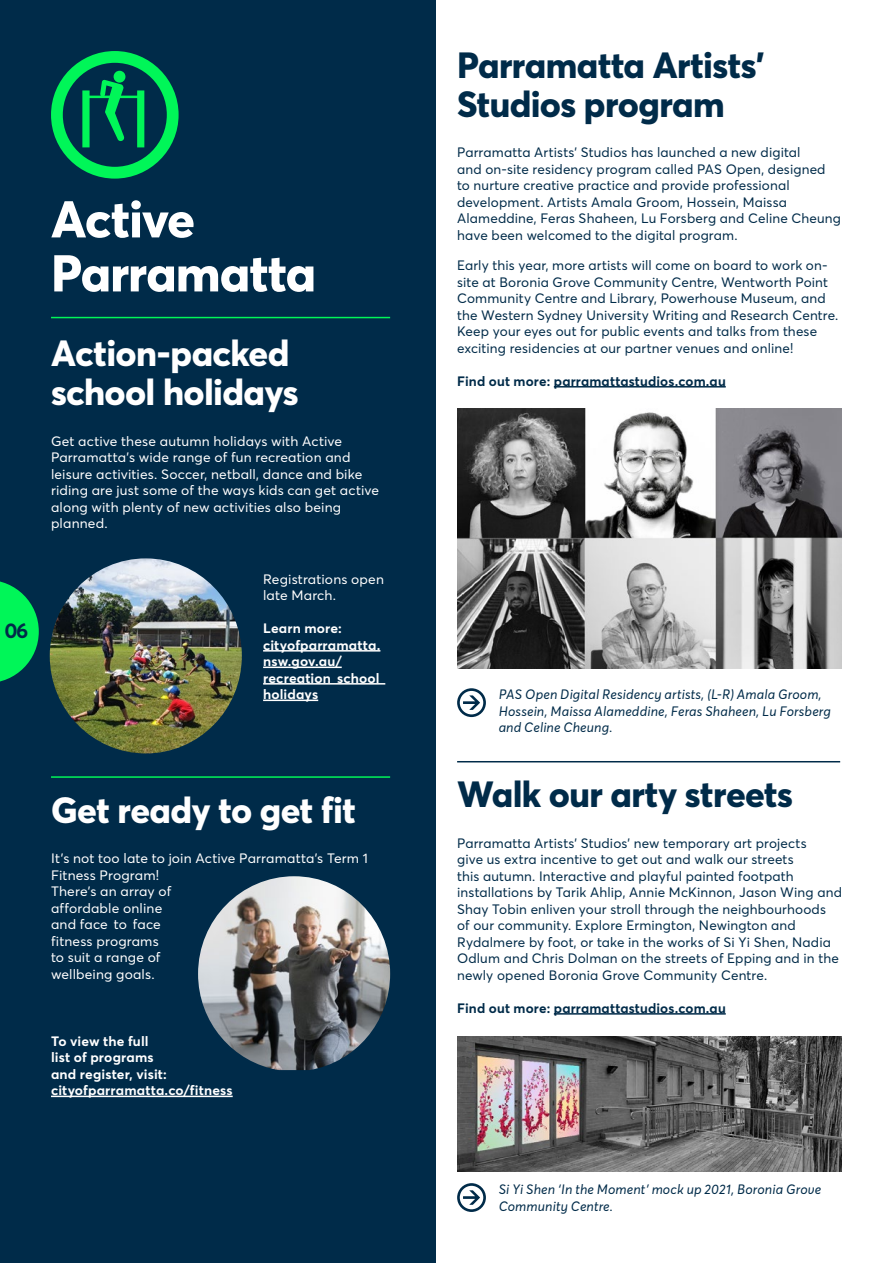
<style>
.page{position:relative;width:893px;height:1263px;background:#fff}
.page>*{position:absolute;margin:0;border:0;box-sizing:border-box;transform-origin:0 0}
.t1{font:800 51px/54px "Parramatta";letter-spacing:-.02em;color:#fff}
.t2{font:800 36px/39px "Parramatta";letter-spacing:-.015em;color:#002b49}
.t3{font:800 36px/39px "Parramatta";letter-spacing:-.02em;color:#fff}
.t4{font:700 21px "Parramatta";color:#002b49}
.t5{font:13.5px/16.5px "Parramatta";letter-spacing:.01em;color:#002b49}
.t6{font:13.5px/16.5px "Parramatta";letter-spacing:.01em;color:#fff}
.t7{font:italic 13.5px/16.5px "Parramatta";letter-spacing:.01em;color:#002b49}
.t8{font:700 13.5px/16.5px "Parramatta";letter-spacing:.01em;color:#fff}
.t9{font:700 13.5px "Parramatta";letter-spacing:.015em;color:#002b49}
</style>
<div class="page">
<div style="left:0;top:0;width:436px;height:1263px;background:#002b49"></div>
<hr style="left:51px;top:776px;width:339px;height:2px;background:#00f658">
<hr style="left:51px;top:317px;width:339px;height:1px;background:#00f658">
<hr style="left:51px;top:1095px;width:182px;height:2px;background:#fff">
<hr style="left:263px;top:699px;width:55px;height:2px;background:#fff">
<hr style="left:263px;top:683px;width:122px;height:1px;background:#fff">
<hr style="left:263px;top:666px;width:79px;height:2px;background:#fff">
<hr style="left:263px;top:650px;width:117px;height:1px;background:#fff">
<hr style="left:457px;top:761px;width:383px;height:1px;background:#002b49">
<hr style="left:554px;top:386px;width:172px;height:1px;background:#002b49">
<hr style="left:554px;top:1013px;width:172px;height:1px;background:#002b49">
<svg style="left:51px;top:51px;width:128px;height:128px"></svg>
<svg style="left:0;top:581px;width:39px;height:101px"></svg>
<img style="left:50px;top:558px;width:192px;height:195px">
<img style="left:198px;top:876px;width:192px;height:194px">
<img style="left:457px;top:408px;width:385px;height:261px">
<svg style="left:457px;top:688px;width:29px;height:29px"></svg>
<img style="left:457px;top:1036px;width:385px;height:135px">
<svg style="left:457px;top:1183px;width:29px;height:29px"></svg>
<h3 class="t4" style="left:5px;top:616px;width:25px">06</h3>
<h2 class="t1" style="left:51px;top:190px;width:267px">Active<br>Parramatta</h2>
<h3 class="t3" style="left:51px;top:332px;width:249px">Action-packed school holidays</h3>
<p class="t6" style="left:51px;top:432px;width:330px">Get active these autumn holidays with Active Parramatta’s wide range of fun recreation and leisure activities. Soccer, netball, dance and bike riding are just some of the ways kids can get active along with plenty of new activities also being planned.</p>
<p class="t6" style="left:263px;top:570px;width:122px">Registrations open late March.</p>
<p class="t8" style="left:263px;top:619px;width:119px">Learn more: cityofparramatta. nsw.gov.au/ recreation school holidays</p>
<h3 class="t3" style="left:51px;top:789px;width:306px">Get ready to get fit</h3>
<p class="t6" style="left:51px;top:850px;width:319px">It’s not too late to join Active Parramatta’s Term 1<br>Fitness Program!<br>There’s an array of<br>affordable online<br>and face to face<br>fitness programs<br>to suit a range of<br>wellbeing goals.</p>
<p class="t8" style="left:51px;top:1032px;width:183px">To view the full<br>list of programs<br>and register, visit: cityofparramatta.co/fitness</p>
<h3 class="t2" style="left:457px;top:44px;width:309px">Parramatta Artists’<br>Studios program</h3>
<p class="t5" style="left:457px;top:144px;width:385px">Parramatta Artists’ Studios has launched a new digital<br>and on-site residency program called PAS Open, designed to nurture creative practice and provide professional development. Artists Amala Groom, Hossein, Maissa Alameddine, Feras Shaheen, Lu Forsberg and Celine Cheung have been welcomed to the digital program.</p>
<p class="t5" style="left:457px;top:256px;width:383px">Early this year, more artists will come on board to work on&shy;site at Boronia Grove Community Centre, Wentworth Point Community Centre and Library, Powerhouse Museum, and the Western Sydney University Writing and Research Centre.<br>Keep your eyes out for public events and talks from these exciting residencies at our partner venues and online!</p>
<p class="t9" style="left:457px;top:371px;width:270px">Find out more: parramattastudios.com.au</p>
<p class="t7" style="left:499px;top:686px;width:334px">PAS Open Digital Residency artists, (L-R) Amala Groom,<br>Hossein, Maissa Alameddine, Feras Shaheen, Lu Forsberg and Celine Cheung.</p>
<h3 class="t2" style="left:457px;top:773px;width:337px">Walk our arty streets</h3>
<p class="t5" style="left:457px;top:834px;width:386px">Parramatta Artists’ Studios’ new temporary art projects<br>give us extra incentive to get out and walk our streets<br>this autumn. Interactive and playful painted footpath installations by Tarik Ahlip, Annie McKinnon, Jason Wing and Shay Tobin enliven your stroll through the neighbourhoods<br>of our community. Explore Ermington, Newington and Rydalmere by foot, or take in the works of Si Yi Shen, Nadia Odlum and Chris Dolman on the streets of Epping and in the newly opened Boronia Grove Community Centre.</p>
<p class="t9" style="left:457px;top:998px;width:270px">Find out more: parramattastudios.com.au</p>
<p class="t7" style="left:499px;top:1181px;width:324px">Si Yi Shen ‘In the Moment’ mock up 2021, Boronia Grove<br>Community Centre.</p>
</div>
